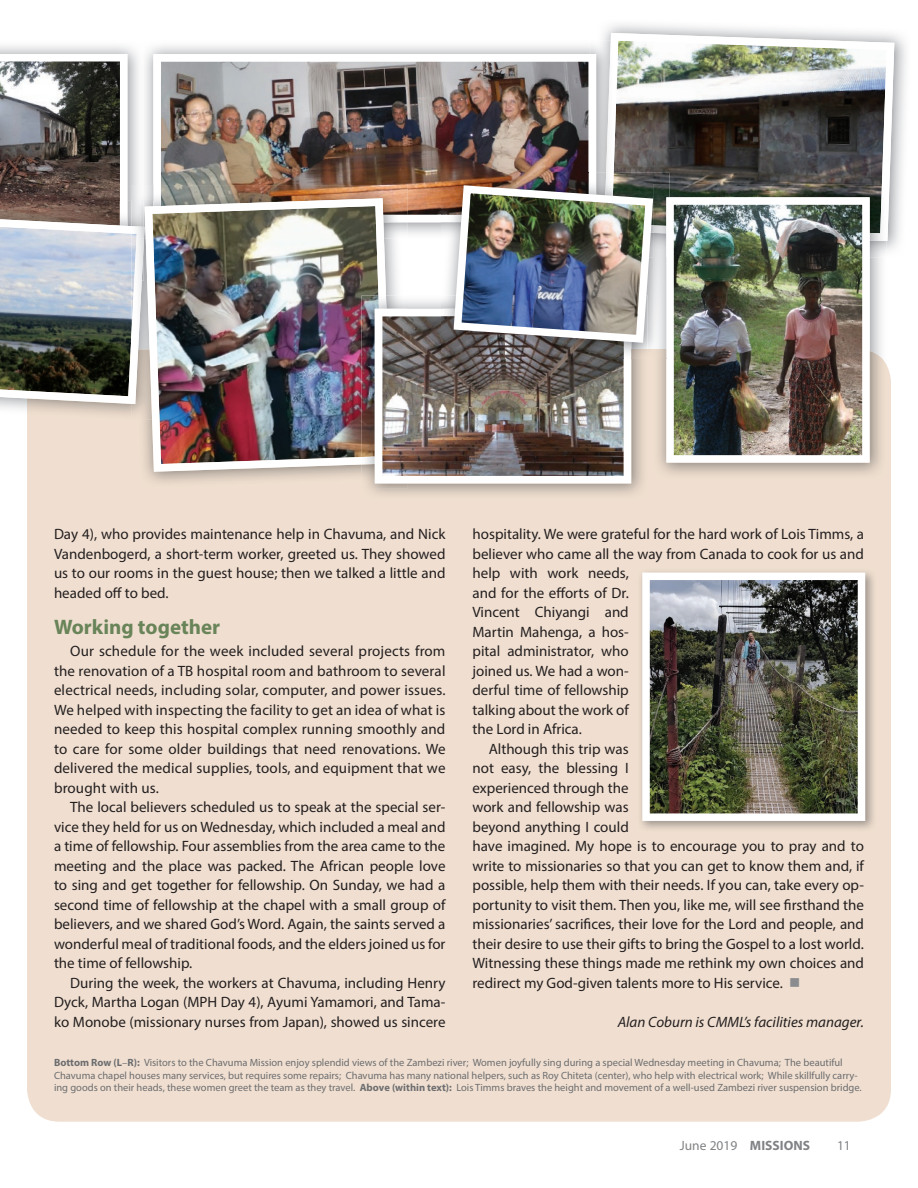
<style>
.page{position:relative;width:918px;height:1188px;background:#fff}
.page>*{position:absolute;margin:0;border:0;box-sizing:border-box;transform-origin:0 0}
.t1{font:700 21px "Myriad Pro";color:#698459}
.t2{font:15px/19.5px "Myriad Pro";color:#231f20;text-align:justify}
.t3{font:italic 15px "Myriad Pro";color:#231f20}
.t4{font:13.5px "Myriad Pro";color:#808285}
.t5{font:10.5px/12.6px "Myriad Pro";color:#6c6d70}
.s1{color:#8a8c8f}
.s2{font-weight:700}
.s3{font-style:italic}
</style>
<div class="page">
<div style="left:27px;top:349px;width:864px;height:773px;background:#f0dfd0;border-radius:32px"></div>
<img style="left:640px;top:571px;width:234px;height:258px">
<img style="left:642px;top:573px;width:223px;height:248px">
<img style="left:604px;top:33px;width:290px;height:208px">
<img style="left:870px;top:184px;width:16px;height:167px">
<img style="left:669px;top:184px;width:213px;height:49px">
<img style="left:666px;top:197px;width:204px;height:266px">
<img style="left:145px;top:41px;width:461px;height:193px">
<img style="left:606px;top:41px;width:6px;height:132px">
<img style="left:153px;top:54px;width:443px;height:168px">
<img style="left:145px;top:185px;width:8px;height:13px">
<img style="left:392px;top:222px;width:16px;height:74px">
<img style="left:0;top:54px;width:145px;height:350px">
<img style="left:153px;top:185px;width:255px;height:37px">
<img style="left:145px;top:198px;width:247px;height:274px">
<img style="left:386px;top:296px;width:55px;height:13px">
<img style="left:370px;top:359px;width:273px;height:136px">
<img style="left:362px;top:465px;width:46px;height:23px">
<img style="left:362px;top:296px;width:24px;height:169px">
<img style="left:375px;top:309px;width:256px;height:174px">
<img style="left:653px;top:173px;width:16px;height:11px">
<img style="left:612px;top:173px;width:41px;height:12px">
<svg style="left:653px;top:349px;width:13px;height:10px"></svg>
<img style="left:653px;top:184px;width:16px;height:13px">
<img style="left:666px;top:197px;width:3px;height:162px">
<img style="left:441px;top:222px;width:13px;height:17px">
<img style="left:604px;top:173px;width:8px;height:12px">
<img style="left:441px;top:173px;width:155px;height:49px">
<img style="left:441px;top:296px;width:206px;height:53px">
<img style="left:631px;top:349px;width:16px;height:10px">
<img style="left:441px;top:309px;width:190px;height:50px">
<img style="left:454px;top:185px;width:212px;height:158px">
<p class="t2" style="left:54px;top:524px;width:393px">Day 4), who provides maintenance help in Chavuma, and Nick Vandenbogerd, a short-term worker, greeted us. They showed us to our rooms in the guest house; then we talked a little and headed off to bed.</p>
<h1 class="t1" style="left:54px;top:613px;width:168px">Working together</h1>
<p class="t2" style="left:54px;top:641px;width:393px;text-indent:16px">Our schedule for the week included several projects from the renovation of a TB hospital room and bathroom to several electrical needs, including solar, computer, and power issues.<br>We helped with inspecting the facility to get an idea of what is needed to keep this hospital complex running smoothly and to care for some older buildings that need renovations. We delivered the medical supplies, tools, and equipment that we brought with us.</p>
<p class="t2" style="left:54px;top:797px;width:393px;text-indent:16px">The local believers scheduled us to speak at the special ser&shy;vice they held for us on Wednesday, which included a meal and a time of fellowship. Four assemblies from the area came to the meeting and the place was packed. The African people love to sing and get together for fellowship. On Sunday, we had a second time of fellowship at the chapel with a small group of believers, and we shared God’s Word. Again, the saints served a wonderful meal of traditional foods, and the elders joined us for the time of fellowship.</p>
<p class="t2" style="left:54px;top:973px;width:393px;text-indent:16px">During the week, the workers at Chavuma, including Henry Dyck, Martha Logan (MPH Day 4), Ayumi Yamamori, and Tama&shy;ko Monobe (missionary nurses from Japan), showed us sincere</p>
<p class="t2" style="left:472px;top:524px;width:393px">hospitality. We were grateful for the hard work of Lois Timms, a</p>
<p class="t2" style="left:472px;top:544px;width:393px">believer who came all the way from Canada to cook for us and</p>
<p class="t2" style="left:472px;top:563px;width:158px">help with work needs,</p>
<p class="t2" style="left:472px;top:583px;width:158px">and for the efforts of Dr.</p>
<p class="t2" style="left:472px;top:602px;width:158px">Vincent Chiyangi and</p>
<p class="t2" style="left:472px;top:622px;width:158px">Martin Mahenga, a hos-</p>
<p class="t2" style="left:472px;top:641px;width:158px">pital administrator, who</p>
<p class="t2" style="left:472px;top:661px;width:158px">joined us. We had a won-</p>
<p class="t2" style="left:472px;top:680px;width:158px">derful time of fellowship</p>
<p class="t2" style="left:472px;top:700px;width:158px">talking about the work of</p>
<p class="t2" style="left:472px;top:719px;width:111px">the Lord in Africa.</p>
<p class="t2" style="left:489px;top:739px;width:142px">Although this trip was</p>
<p class="t2" style="left:472px;top:758px;width:158px">not easy, the blessing I</p>
<p class="t2" style="left:472px;top:778px;width:158px">experienced through the</p>
<p class="t2" style="left:472px;top:797px;width:158px">work and fellowship was</p>
<p class="t2" style="left:472px;top:817px;width:158px">beyond anything I could</p>
<p class="t2" style="left:472px;top:836px;width:393px">have imagined. My hope is to encourage you to pray and to</p>
<p class="t2" style="left:472px;top:856px;width:393px">write to missionaries so that you can get to know them and, if</p>
<p class="t2" style="left:472px;top:875px;width:393px">possible, help them with their needs. If you can, take every op-</p>
<p class="t2" style="left:472px;top:895px;width:393px">portunity to visit them. Then you, like me, will see firsthand the</p>
<p class="t2" style="left:472px;top:914px;width:393px">missionaries’ sacrifices, their love for the Lord and people, and</p>
<p class="t2" style="left:472px;top:934px;width:393px">their desire to use their gifts to bring the Gospel to a lost world.</p>
<p class="t2" style="left:472px;top:953px;width:393px">Witnessing these things made me rethink my own choices and</p>
<p class="t2" style="left:472px;top:973px;width:330px">redirect my God-given talents more to His service. <span class="s1">■</span></p>
<p class="t3" style="left:618px;top:1013px;width:248px">Alan Coburn is CMML’s facilities manager.</p>
<p class="t5" style="left:54px;top:1056px;width:809px"><span class="s2">Bottom Row (L</span><span class="s3">–</span><span class="s2">R):</span> Visitors to the Chavuma Mission enjoy splendid views of the Zambezi river; Women joyfully sing during a special Wednesday meeting in Chavuma; The beautiful<br>Chavuma chapel houses many services, but requires some repairs; Chavuma has many national helpers, such as Roy Chiteta (center), who help with electrical work; While skillfully carry&shy;ing goods on their heads, these women greet the team as they travel. <span class="s2">Above (within text):</span> Lois Timms braves the height and movement of a well-used Zambezi river suspension bridge.</p>
<p class="t4" style="left:680px;top:1137px;width:132px">June 2019 <span class="s2">MISSIONS</span></p>
<p class="t4" style="left:837px;top:1137px;width:15px">11</p>
</div>
